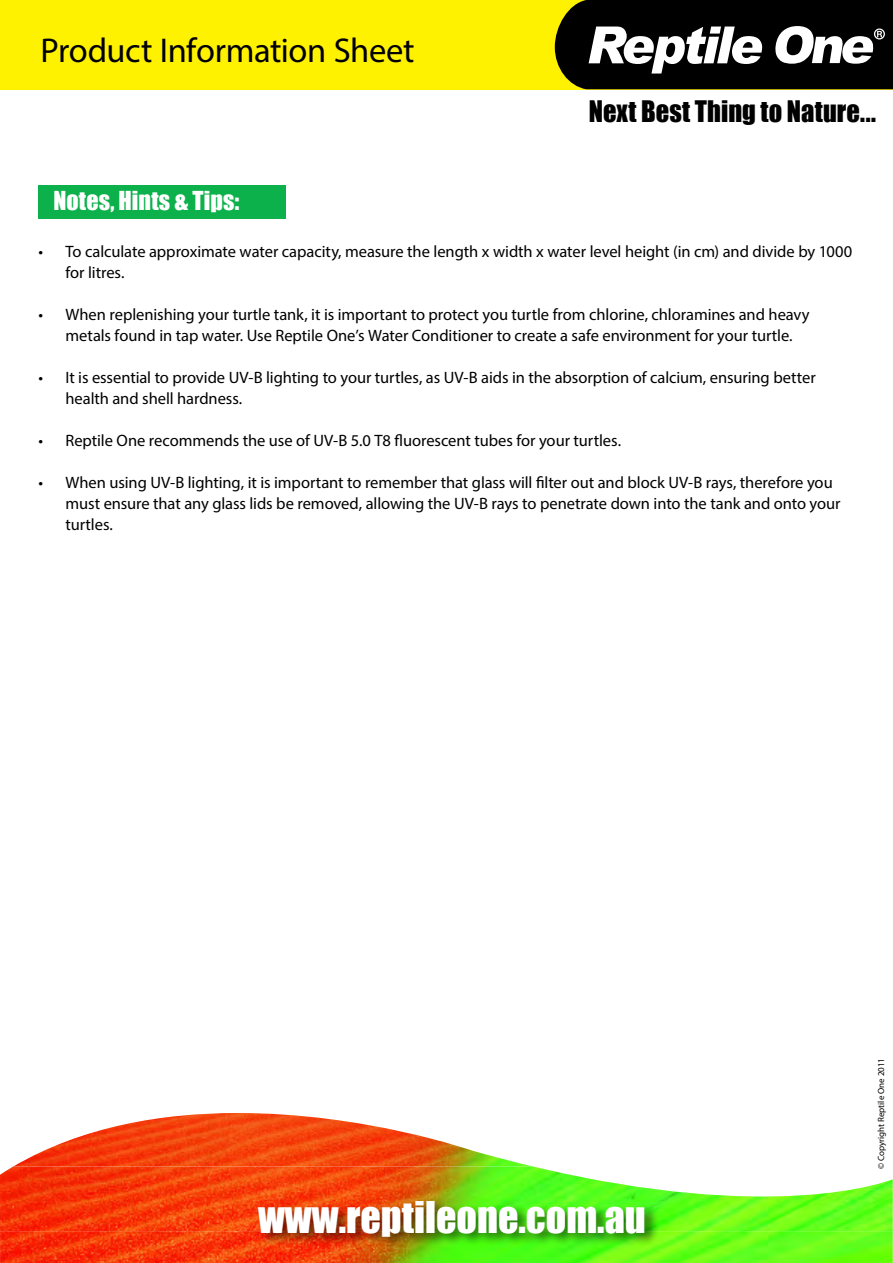
<style>
.page{position:relative;width:893px;height:1263px;background:#fff}
.page>*{position:absolute;margin:0;border:0;box-sizing:border-box;transform-origin:0 0}
.t1{font:40.2px "Impact";color:#fff}
.t2{font:34.5px "Myriad Pro";letter-spacing:-.01em;color:#000}
.t3{font:27.3px "Impact";letter-spacing:.005em;color:#000}
.t4{font:24px "Impact";letter-spacing:.005em;color:#fff}
.t5{font:16.5px/21px "Myriad Pro";letter-spacing:-.005em;color:#000}
.t6{font:9px "Myriad Pro";color:#000}
</style>
<div class="page">
<div style="left:0;top:0;width:893px;height:89px;background:#fff200"></div>
<svg style="left:555px;top:0;width:338px;height:89px;background:#383832"></svg>
<img style="left:14px;top:1113px;width:517px;height:53px">
<img style="left:0;top:1166px;width:893px;height:97px">
<div style="left:256px;top:1198px;width:403px;height:52px;background:#000;opacity:.55"></div>
<div style="left:39px;top:185px;width:247px;height:34px;background:#0db14b"></div>
<h2 class="t2" style="left:40px;top:29px;width:376px">Product Information Sheet</h2>
<h3 class="t4" style="left:54px;top:182px;width:187px">Notes, Hints &amp; Tips:</h3>
<h3 class="t3" style="left:589px;top:90px;width:289px">Next Best Thing to Nature...</h3>
<p class="t5" style="left:66px;top:240px;width:788px;text-indent:-27px">• To calculate approximate water capacity, measure the length x width x water level height (in cm) and divide by 1000 for litres.</p>
<p class="t5" style="left:39px;top:303px;width:773px;text-align:center">• When replenishing your turtle tank, it is important to protect you turtle from chlorine, chloramines and heavy metals found in tap water. Use Reptile One’s Water Conditioner to create a safe environment for your turtle.</p>
<p class="t5" style="left:66px;top:366px;width:752px;text-indent:-27px">• It is essential to provide UV-B lighting to your turtles, as UV-B aids in the absorption of calcium, ensuring better health and shell hardness.</p>
<p class="t5" style="left:39px;top:429px;width:584px">• Reptile One recommends the use of UV-B 5.0 T8 fluorescent tubes for your turtles.</p>
<p class="t5" style="left:66px;top:471px;width:777px;text-indent:-27px">• When using UV-B lighting, it is important to remember that glass will filter out and block UV-B rays, therefore you must ensure that any glass lids be removed, allowing the UV-B rays to penetrate down into the tank and onto your turtles.</p>
<h1 class="t1" style="left:258px;top:1185px;width:389px">www.reptileone.com.au</h1>
<p class="t6" style="left:876px;top:1169px;width:113px;rotate:-90deg">© Copyright Reptile One 2011</p>
</div>
